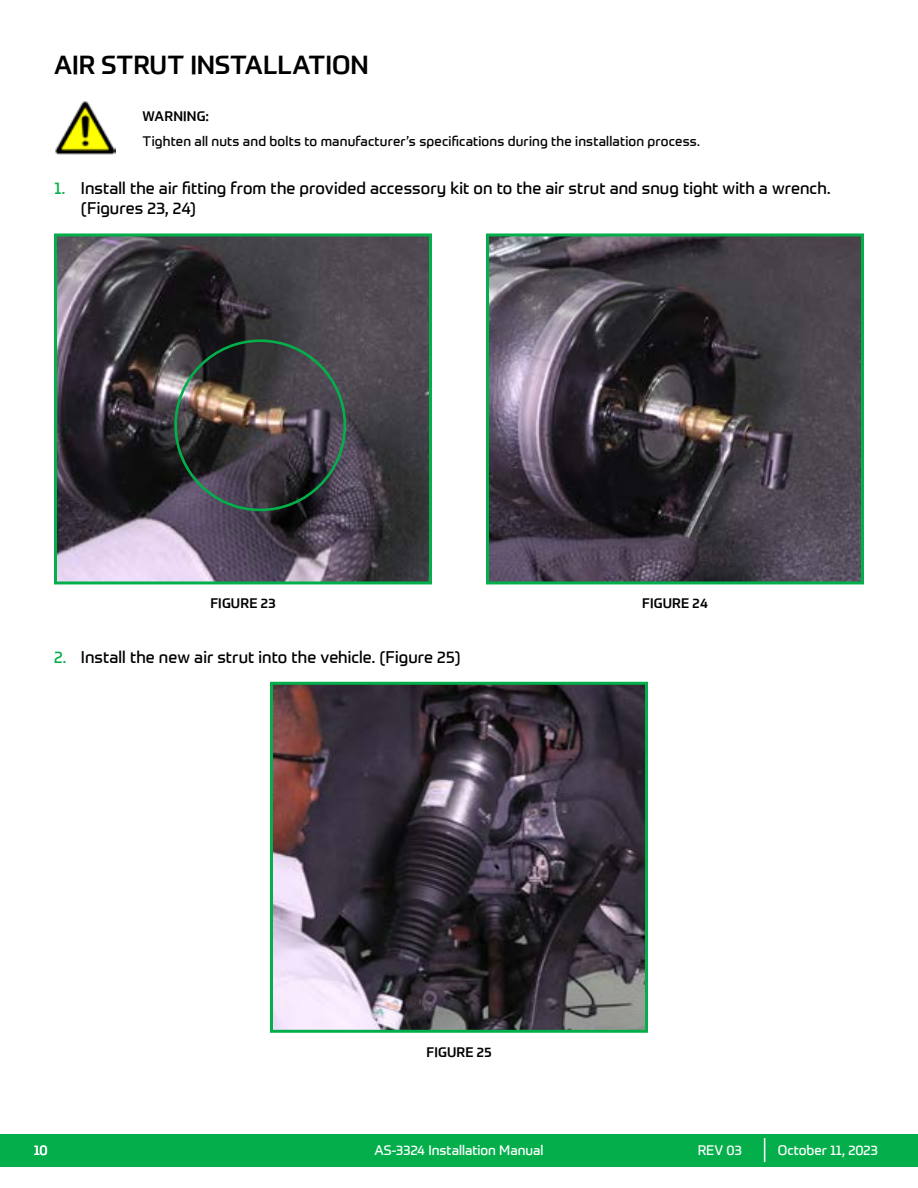
<style>
.page{position:relative;width:918px;height:1188px;background:#fff}
.page>*{position:absolute;margin:0;border:0;box-sizing:border-box;transform-origin:0 0}
.t1{font:500 25.5px "Prometo";letter-spacing:.005em;color:#000}
.t2{font:16.5px/19.8px "Prometo";letter-spacing:.005em;color:#000}
.t3{font:13.5px "Prometo";letter-spacing:.01em;color:#000}
.t4{font:13.5px "Prometo";color:#fff}
.t5{font:500 13.5px "Prometo";letter-spacing:.01em;color:#000}
.s1{color:#04af4b}
</style>
<div class="page">
<div style="left:0;top:1134px;width:918px;height:32px;background:#04af4b"></div>
<svg style="left:764px;top:1138px;width:1px;height:24px"></svg>
<img style="left:58px;top:237px;width:370px;height:343px">
<div style="left:54px;top:233px;width:378px;height:351px;border:3px solid #04af4b"></div>
<img style="left:490px;top:237px;width:370px;height:343px">
<div style="left:486px;top:233px;width:378px;height:351px;border:3px solid #04af4b"></div>
<img style="left:274px;top:686px;width:370px;height:343px">
<div style="left:270px;top:682px;width:378px;height:351px;border:3px solid #04af4b"></div>
<img style="left:55px;top:101px;width:61px;height:54px">
<h1 class="t1" style="left:54px;top:49px;width:316px">AIR STRUT INSTALLATION</h1>
<p class="t5" style="left:143px;top:107px;width:68px">WARNING:</p>
<p class="t3" style="left:143px;top:133px;width:559px">Tighten all nuts and bolts to manufacturer’s specifications during the installation process.</p>
<p class="t2" style="left:81px;top:179px;width:751px;text-indent:-27px"><span class="s1">1.</span> Install the air fitting from the provided accessory kit on to the air strut and snug tight with a wrench. (Figures 23, 24)</p>
<p class="t5" style="left:210px;top:595px;width:67px">FIGURE 23</p>
<p class="t5" style="left:642px;top:595px;width:67px">FIGURE 24</p>
<p class="t2" style="left:54px;top:647px;width:408px"><span class="s1">2.</span> Install the new air strut into the vehicle. (Figure 25)</p>
<p class="t5" style="left:426px;top:1044px;width:67px">FIGURE 25</p>
<p class="t4" style="left:34px;top:1142px;width:15px">10</p>
<p class="t4" style="left:374px;top:1142px;width:171px">AS-3324 Installation Manual</p>
<p class="t4" style="left:698px;top:1142px;width:46px">REV 03</p>
<p class="t4" style="left:778px;top:1142px;width:102px">October 11, 2023</p>
</div>
